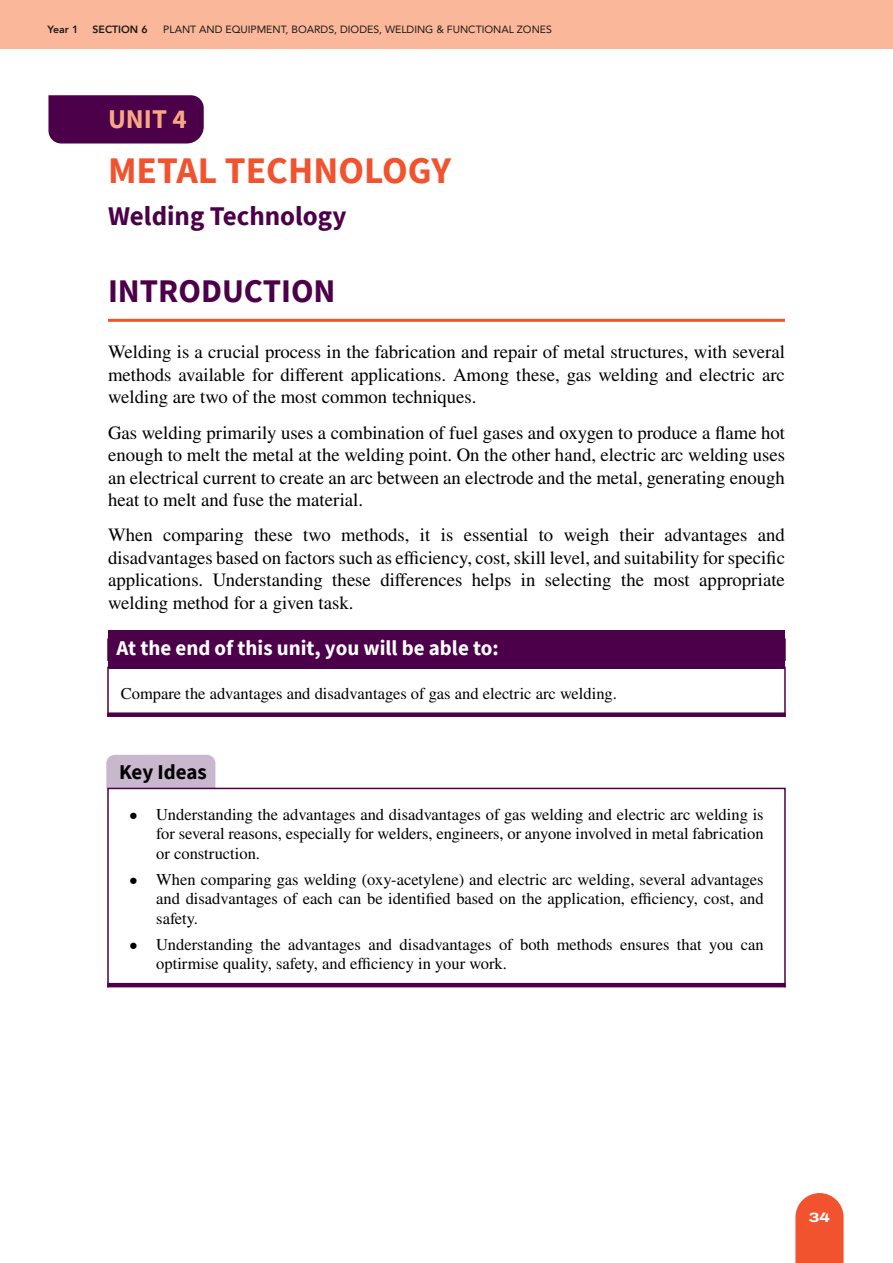
<style>
.page{position:relative;width:893px;height:1263px;background:#fff}
.page>*{position:absolute;margin:0;border:0;box-sizing:border-box;transform-origin:0 0}
.t1{font:700 37.5px "Source Sans Pro";color:#f0532d}
.t2{font:700 33px "Source Sans Pro";color:#4c0049}
.t3{font:700 27px "Source Sans Pro";color:#4c0049}
.t4{font:700 27px "Source Sans Pro";color:#f8a785}
.t5{font:700 21px "Source Sans Pro";color:#fff}
.t6{font:700 21px "Source Sans Pro";letter-spacing:-.005em;color:#000}
.t7{font:18.75px/22.5px "STIX General";color:#000;text-align:justify}
.t8{font:16.5px/19.5px "STIX General";color:#000;text-align:justify}
.t9{font:800 13.5px "Archivo Expanded";color:#fff}
.t10{font:10.5px "Avenir";color:#1a1a1a}
.t11{font:800 10.5px "Avenir";color:#1a1a1a}
</style>
<div class="page">
<div style="left:0;top:0;width:893px;height:49px;background:#fab79a"></div>
<svg style="left:795px;top:1193px;width:49px;height:70px;background:#f16240"></svg>
<div style="left:48px;top:95px;width:156px;height:49px;background:#4c0049"></div>
<hr style="left:108px;top:319px;width:677px;height:3px;background:#f0532d">
<div style="left:108px;top:631px;width:677px;height:38px;background:#4c0049"></div>
<div style="left:107px;top:712px;width:679px;height:5px;background:#4c0049"></div>
<div style="left:106px;top:755px;width:109px;height:33px;background:#c8b7cd"></div>
<div style="left:107px;top:788px;width:679px;height:200px;border:2px solid #4c0049"></div>
<hr style="left:107px;top:983px;width:679px;height:4px;background:#4c0049">
<p class="t11" style="left:48px;top:21px;width:32px">Year 1</p>
<p class="t11" style="left:93px;top:21px;width:57px">SECTION 6</p>
<p class="t10" style="left:163px;top:21px;width:390px">PLANT AND EQUIPMENT, BOARDS, DIODES, WELDING &amp; FUNCTIONAL ZONES</p>
<h3 class="t4" style="left:108px;top:101px;width:80px">UNIT 4</h3>
<h1 class="t1" style="left:108px;top:145px;width:345px">METAL TECHNOLOGY</h1>
<h3 class="t3" style="left:108px;top:198px;width:240px">Welding Technology</h3>
<h2 class="t2" style="left:108px;top:268px;width:229px">INTRODUCTION</h2>
<p class="t7" style="left:108px;top:342px;width:678px">Welding is a crucial process in the fabrication and repair of metal structures, with several methods available for different applications. Among these, gas welding and electric arc welding are two of the most common techniques.</p>
<p class="t7" style="left:108px;top:422px;width:679px">Gas welding primarily uses a combination of fuel gases and oxygen to produce a flame hot enough to melt the metal at the welding point. On the other hand, electric arc welding uses an electrical current to create an arc between an electrode and the metal, generating enough heat to melt and fuse the material.</p>
<p class="t7" style="left:108px;top:525px;width:678px">When comparing these two methods, it is essential to weigh their advantages and disadvantages based on factors such as efficiency, cost, skill level, and suitability for specific applications. Understanding these differences helps in selecting the most appropriate welding method for a given task.</p>
<p class="t5" style="left:117px;top:634px;width:384px">At the end of this unit, you will be able to:</p>
<p class="t8" style="left:121px;top:684px;width:498px">Compare the advantages and disadvantages of gas and electric arc welding.</p>
<p class="t6" style="left:119px;top:758px;width:89px">Key Ideas</p>
<p class="t8" style="left:156px;top:805px;width:609px;text-indent:-27px">• Understanding the advantages and disadvantages of gas welding and electric arc welding is for several reasons, especially for welders, engineers, or anyone involved in metal fabrication or construction.</p>
<p class="t8" style="left:156px;top:870px;width:609px;text-indent:-27px">• When comparing gas welding (oxy-acetylene) and electric arc welding, several advantages and disadvantages of each can be identified based on the application, efficiency, cost, and safety.</p>
<p class="t8" style="left:156px;top:935px;width:609px;text-indent:-27px">• Understanding the advantages and disadvantages of both methods ensures that you can optirmise quality, safety, and efficiency in your work.</p>
<p class="t9" style="left:809px;top:1207px;width:23px">34</p>
</div>
